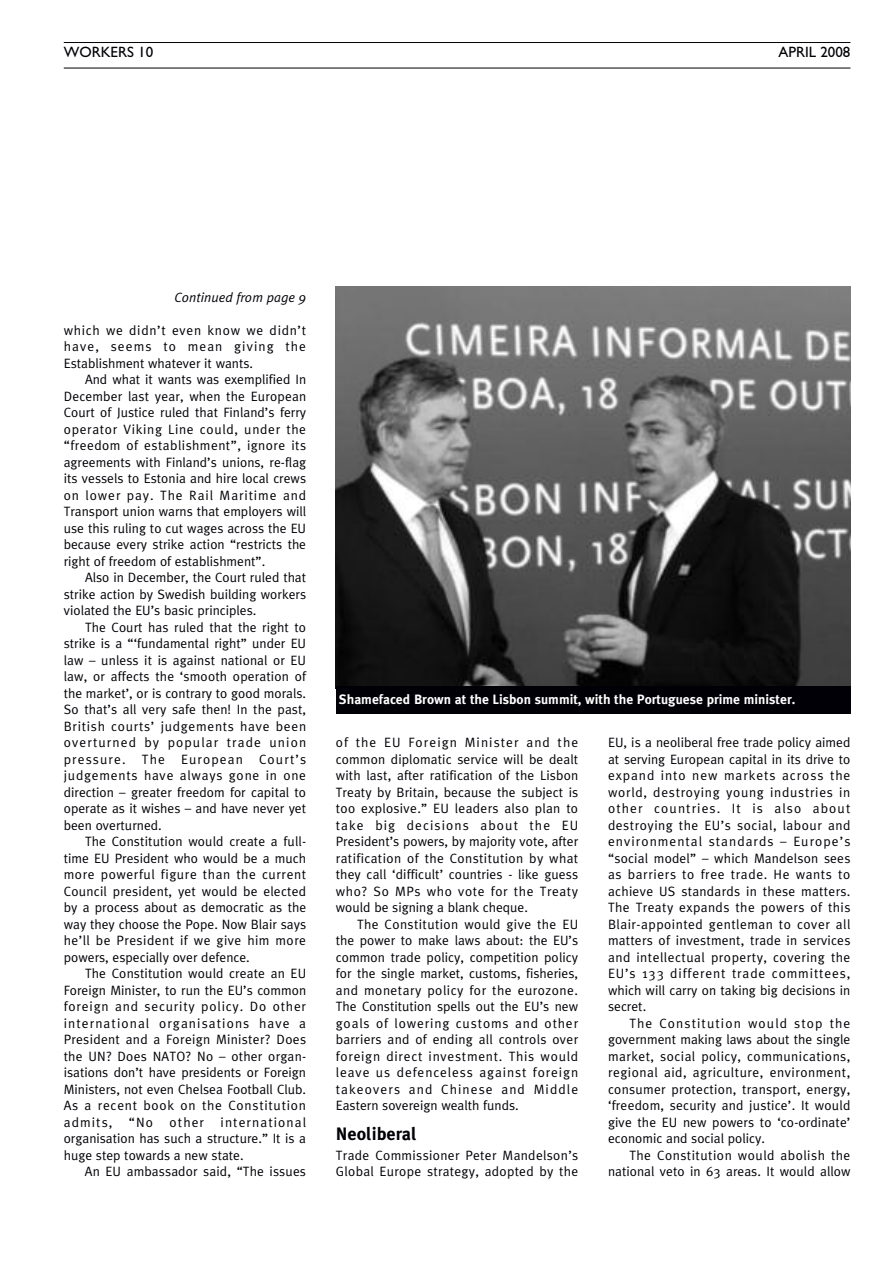
<style>
.page{position:relative;width:893px;height:1263px;background:#fff}
.page>*{position:absolute;margin:0;border:0;box-sizing:border-box;transform-origin:0 0}
.t1{font:700 18px "Meta Plus";color:#000006}
.t2{font:15px "Gill Sans";color:#000006}
.t3{font:13.5px/16.5px "Meta Plus";color:#000006;text-align:justify}
.t4{font:13.5px/16.5px "Meta Plus";letter-spacing:.025em;color:#000006}
.t5{font:700 13.5px "Meta Plus";color:#fff}
.t6{font:italic 13.5px "Meta Plus";color:#000006}
</style>
<div class="page">
<hr style="left:64px;top:42px;width:786px;height:1px;background:#000006">
<hr style="left:64px;top:68px;width:786px;height:1px;background:#000006">
<img style="left:336px;top:287px;width:514px;height:399px">
<div style="left:336px;top:686px;width:514px;height:28px;background:#000006"></div>
<p class="t2" style="left:64px;top:43px;width:91px">WORKERS 10</p>
<p class="t2" style="left:778px;top:43px;width:73px">APRIL 2008</p>
<p class="t6" style="left:175px;top:292px;width:133px">Continued from page 9</p>
<p class="t3" style="left:64px;top:323px;width:244px">which we didn’t even know we didn’t have, seems to mean giving the Establishment whatever it wants.</p>
<p class="t3" style="left:64px;top:372px;width:244px;text-indent:21px">And what it wants was exemplified In December last year, when the European Court of Justice ruled that Finland’s ferry operator Viking Line could, under the “freedom of establishment”, ignore its agreements with Finland’s unions, re-flag its vessels to Estonia and hire local crews on lower pay. The Rail Maritime and Transport union warns that employers will use this ruling to cut wages across the EU because every strike action “restricts the right of freedom of establishment”.</p>
<p class="t3" style="left:64px;top:570px;width:244px;text-indent:21px">Also in December, the Court ruled that strike action by Swedish building workers violated the EU’s basic principles.</p>
<p class="t3" style="left:64px;top:620px;width:244px;text-indent:21px">The Court has ruled that the right to strike is a “‘fundamental right” under EU law – unless it is against national or EU law, or affects the ‘smooth operation of the market’, or is contrary to good morals.<br>So that’s all very safe then! In the past, British courts’ judgements have been overturned by popular trade union pressure. The European Court’s judgements have always gone in one direction – greater freedom for capital to operate as it wishes – and have never yet been overturned.</p>
<p class="t3" style="left:64px;top:834px;width:244px;text-indent:21px">The Constitution would create a full&shy;time EU President who would be a much more powerful figure than the current Council president, yet would be elected by a process about as democratic as the way they choose the Pope. Now Blair says he’ll be President if we give him more powers, especially over defence.</p>
<p class="t3" style="left:64px;top:966px;width:244px;text-indent:21px">The Constitution would create an EU Foreign Minister, to run the EU’s common foreign and security policy. Do other international organisations have a President and a Foreign Minister? Does the UN? Does NATO? No – other organ&shy;isations don’t have presidents or Foreign Ministers, not even Chelsea Football Club.<br>As a recent book on the Constitution admits, “No other international organisation has such a structure.” It is a huge step towards a new state.</p>
<p class="t3" style="left:85px;top:1164px;width:223px">An EU ambassador said, “The issues</p>
<p class="t5" style="left:339px;top:695px;width:458px">Shamefaced Brown at the Lisbon summit, with the Portuguese prime minister.</p>
<p class="t3" style="left:336px;top:735px;width:244px">of the EU Foreign Minister and the common diplomatic service will be dealt with last, after ratification of the Lisbon Treaty by Britain, because the subject is too explosive.” EU leaders also plan to take big decisions about the EU President’s powers, by majority vote, after ratification of the Constitution by what they call ‘difficult’ countries - like guess who? So MPs who vote for the Treaty would be signing a blank cheque.</p>
<p class="t3" style="left:336px;top:917px;width:244px;text-indent:21px">The Constitution would give the EU the power to make laws about: the EU’s common trade policy, competition policy for the single market, customs, fisheries, and monetary policy for the eurozone.<br>The Constitution spells out the EU’s new goals of lowering customs and other barriers and of ending all controls over foreign direct investment. This would leave us defenceless against foreign takeovers and Chinese and Middle Eastern sovereign wealth funds.</p>
<h1 class="t1" style="left:336px;top:1127px;width:82px">Neoliberal</h1>
<p class="t4" style="left:336px;top:1148px;width:244px">Trade Commissioner Peter Mandelson’s<br>Global Europe strategy, adopted by the</p>
<p class="t3" style="left:608px;top:735px;width:244px">EU, is a neoliberal free trade policy aimed at serving European capital in its drive to expand into new markets across the world, destroying young industries in other countries. It is also about destroying the EU’s social, labour and environmental standards – Europe’s “social model” – which Mandelson sees as barriers to free trade. He wants to achieve US standards in these matters.<br>The Treaty expands the powers of this Blair-appointed gentleman to cover all matters of investment, trade in services and intellectual property, covering the EU’s 133 different trade committees, which will carry on taking big decisions in secret.</p>
<p class="t3" style="left:608px;top:1016px;width:244px;text-indent:21px">The Constitution would stop the government making laws about the single market, social policy, communications, regional aid, agriculture, environment, consumer protection, transport, energy, ‘freedom, security and justice’. It would give the EU new powers to ‘co-ordinate’ economic and social policy.</p>
<p class="t3" style="left:608px;top:1148px;width:244px;text-align:right">The Constitution would abolish the national veto in 63 areas. It would allow</p>
</div>
